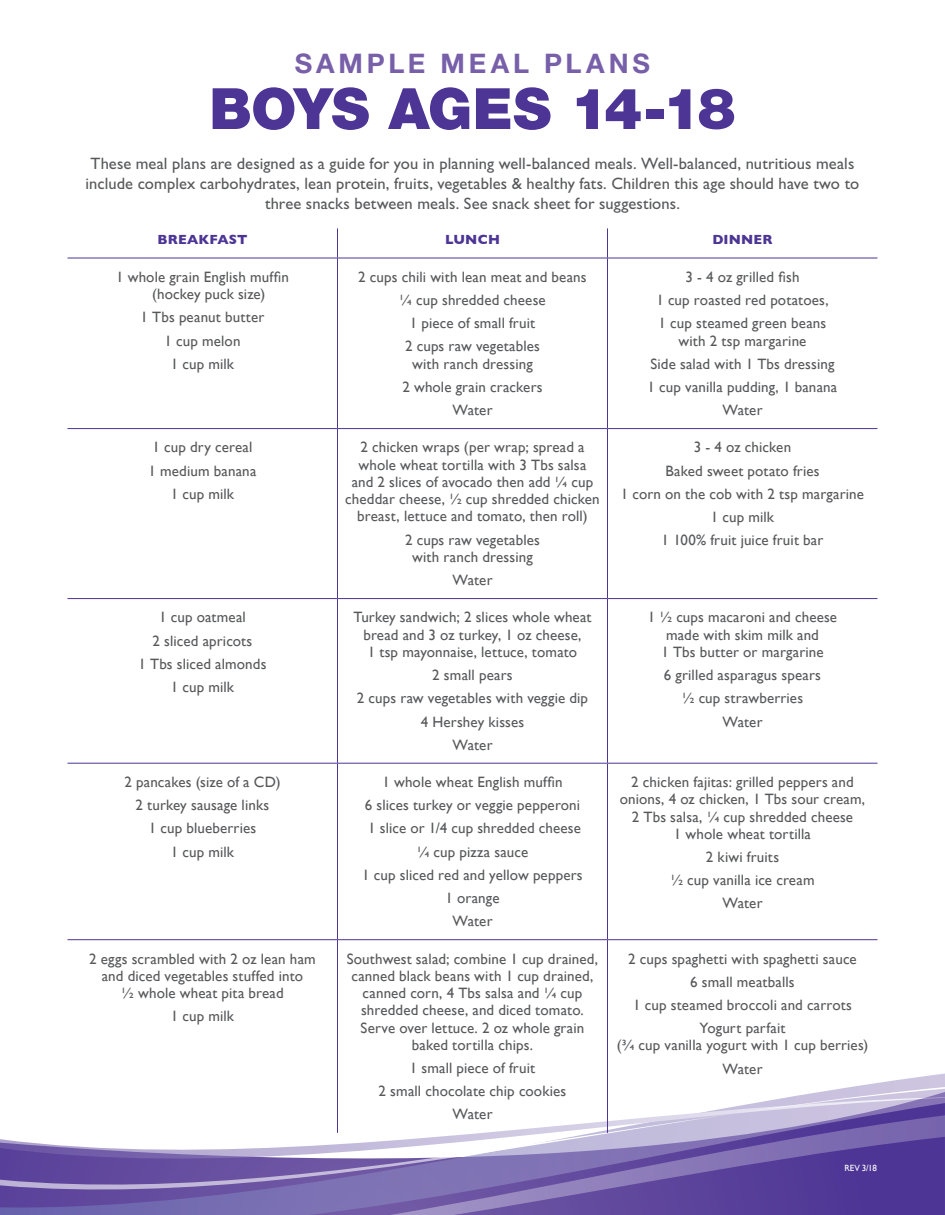
<style>
.page{position:relative;width:945px;height:1215px;background:#fff}
.page>*{position:absolute;margin:0;border:0;box-sizing:border-box;transform-origin:0 0}
.t1{font:900 57px "Helvetica Neue";letter-spacing:-.025em;color:#4d3595}
.t2{font:700 27px "Helvetica Neue";letter-spacing:.145em;color:#775fa9}
.t3{font:16.5px/19.8px "Gill Sans Std";letter-spacing:.005em;color:#57585a;text-align:center}
.t4{font:15px/23.2px "Gill Sans";letter-spacing:.01em;color:#57585a;text-align:center}
.t5{font:700 13.5px "Gill Sans";letter-spacing:.01em;color:#4d3595}
.t6{font:9px "Gill Sans";color:#fff}
</style>
<div class="page">
<svg style="left:0;top:1073px;width:945px;height:142px"></svg>
<hr style="left:337px;top:228px;width:1px;height:30px;background:#4d3595">
<hr style="left:607px;top:228px;width:1px;height:30px;background:#4d3595">
<hr style="left:68px;top:258px;width:270px;height:1px;background:#4d3595">
<hr style="left:338px;top:258px;width:270px;height:1px;background:#4d3595">
<hr style="left:337px;top:258px;width:1px;height:170px;background:#4d3595">
<hr style="left:608px;top:258px;width:270px;height:1px;background:#4d3595">
<hr style="left:607px;top:258px;width:1px;height:170px;background:#4d3595">
<hr style="left:68px;top:428px;width:270px;height:1px;background:#4d3595">
<hr style="left:338px;top:428px;width:270px;height:1px;background:#4d3595">
<hr style="left:337px;top:429px;width:1px;height:169px;background:#4d3595">
<hr style="left:608px;top:428px;width:270px;height:1px;background:#4d3595">
<hr style="left:607px;top:429px;width:1px;height:169px;background:#4d3595">
<hr style="left:68px;top:598px;width:270px;height:1px;background:#4d3595">
<hr style="left:338px;top:598px;width:270px;height:1px;background:#4d3595">
<hr style="left:337px;top:599px;width:1px;height:164px;background:#4d3595">
<hr style="left:608px;top:598px;width:270px;height:1px;background:#4d3595">
<hr style="left:607px;top:599px;width:1px;height:164px;background:#4d3595">
<hr style="left:68px;top:763px;width:270px;height:1px;background:#4d3595">
<hr style="left:338px;top:763px;width:270px;height:1px;background:#4d3595">
<hr style="left:337px;top:764px;width:1px;height:175px;background:#4d3595">
<hr style="left:608px;top:763px;width:270px;height:1px;background:#4d3595">
<hr style="left:607px;top:764px;width:1px;height:175px;background:#4d3595">
<hr style="left:68px;top:939px;width:270px;height:1px;background:#4d3595">
<hr style="left:338px;top:939px;width:270px;height:1px;background:#4d3595">
<hr style="left:337px;top:940px;width:1px;height:193px;background:#4d3595">
<hr style="left:608px;top:939px;width:270px;height:1px;background:#4d3595">
<hr style="left:607px;top:940px;width:1px;height:193px;background:#4d3595">
<h2 class="t2" style="left:295px;top:47px;width:357px">SAMPLE MEAL PLANS</h2>
<h1 class="t1" style="left:209px;top:75px;width:528px">BOYS AGES 14-18</h1>
<p class="t3" style="left:86px;top:154px;width:775px">These meal plans are designed as a guide for you in planning well-balanced meals. Well-balanced, nutritious meals include complex carbohydrates, lean protein, fruits, vegetables &amp; healthy fats. Children this age should have two to three snacks between meals. See snack sheet for suggestions.</p>
<p class="t5" style="left:158px;top:231px;width:91px">BREAKFAST</p>
<p class="t5" style="left:445px;top:231px;width:56px">LUNCH</p>
<p class="t5" style="left:712px;top:231px;width:62px">DINNER</p>
<p class="t4" style="left:152px;top:268px;width:138px;line-height:17.2px;text-align:left;text-indent:-36px">1 whole grain English muffin (hockey puck size)</p>
<p class="t4" style="left:141px;top:305px;width:125px">1 Tbs peanut butter<br>1 cup melon<br>1 cup milk</p>
<p class="t4" style="left:656px;top:265px;width:174px">3 - 4 oz grilled fish<br>1 cup roasted red potatoes,<br>1 cup steamed green beans</p>
<p class="t4" style="left:648px;top:329px;width:191px">with 2 tsp margarine<br>Side salad with 1 Tbs dressing<br>1 cup vanilla pudding, 1 banana<br>Water</p>
<p class="t4" style="left:358px;top:265px;width:230px">2 cups chili with lean meat and beans ¼ cup shredded cheese<br>1 piece of small fruit<br>2 cups raw vegetables</p>
<p class="t4" style="left:402px;top:352px;width:142px">with ranch dressing<br>2 whole grain crackers<br>Water</p>
<p class="t4" style="left:149px;top:436px;width:109px">1 cup dry cereal<br>1 medium banana<br>1 cup milk</p>
<p class="t4" style="left:345px;top:439px;width:256px;line-height:17.2px">2 chicken wraps (per wrap; spread a whole wheat tortilla with 3 Tbs salsa<br>and 2 slices of avocado then add ¼ cup cheddar cheese, ½ cup shredded chicken breast, lettuce and tomato, then roll)</p>
<p class="t4" style="left:405px;top:531px;width:136px;line-height:17.2px">2 cups raw vegetables with ranch dressing</p>
<p class="t4" style="left:452px;top:568px;width:42px">Water</p>
<p class="t4" style="left:138px;top:606px;width:130px">1 cup oatmeal<br>2 sliced apricots<br>1 Tbs sliced almonds<br>1 cup milk</p>
<p class="t4" style="left:353px;top:609px;width:240px;line-height:17.2px">Turkey sandwich; 2 slices whole wheat bread and 3 oz turkey, 1 oz cheese,<br>1 tsp mayonnaise, lettuce, tomato</p>
<p class="t4" style="left:357px;top:663px;width:233px">2 small pears<br>2 cups raw vegetables with veggie dip<br>4 Hershey kisses<br>Water</p>
<p class="t4" style="left:621px;top:436px;width:245px">3 - 4 oz chicken<br>Baked sweet potato fries<br>1 corn on the cob with 2 tsp margarine<br>1 cup milk<br>1 100% fruit juice fruit bar</p>
<p class="t4" style="left:648px;top:609px;width:191px;line-height:17.2px">1 ½ cups macaroni and cheese made with skim milk and<br>1 Tbs butter or margarine</p>
<p class="t4" style="left:664px;top:663px;width:159px">6 grilled asparagus spears ½ cup strawberries<br>Water</p>
<p class="t4" style="left:124px;top:770px;width:158px">2 pancakes (size of a CD)<br>2 turkey sausage links<br>1 cup blueberries<br>1 cup milk</p>
<p class="t4" style="left:362px;top:770px;width:222px">1 whole wheat English muffin<br>6 slices turkey or veggie pepperoni<br>1 slice or 1/4 cup shredded cheese ¼ cup pizza sauce<br>1 cup sliced red and yellow peppers<br>1 orange<br>Water</p>
<p class="t4" style="left:620px;top:773px;width:247px;line-height:17.2px">2 chicken fajitas: grilled peppers and onions, 4 oz chicken, 1 Tbs sour cream, 2 Tbs salsa, ¼ cup shredded cheese<br>1 whole wheat tortilla</p>
<p class="t4" style="left:670px;top:845px;width:146px">2 kiwi fruits<br>½ cup vanilla ice cream<br>Water</p>
<p class="t4" style="left:89px;top:950px;width:228px;line-height:17.2px">2 eggs scrambled with 2 oz lean ham and diced vegetables stuffed into<br>½ whole wheat pita bread</p>
<p class="t4" style="left:171px;top:1004px;width:65px">1 cup milk</p>
<p class="t4" style="left:347px;top:950px;width:253px;line-height:17.2px">Southwest salad; combine 1 cup drained, canned black beans with 1 cup drained, canned corn, 4 Tbs salsa and ¼ cup shredded cheese, and diced tomato.<br>Serve over lettuce. 2 oz whole grain baked tortilla chips.</p>
<p class="t4" style="left:379px;top:1056px;width:189px">1 small piece of fruit<br>2 small chocolate chip cookies<br>Water</p>
<p class="t4" style="left:628px;top:947px;width:230px">2 cups spaghetti with spaghetti sauce<br>6 small meatballs<br>1 cup steamed broccoli and carrots<br>Yogurt parfait</p>
<p class="t4" style="left:617px;top:1034px;width:253px">(¾ cup vanilla yogurt with 1 cup berries)<br>Water</p>
<p class="t6" style="left:844px;top:1162px;width:34px">REV 3/18</p>
</div>
